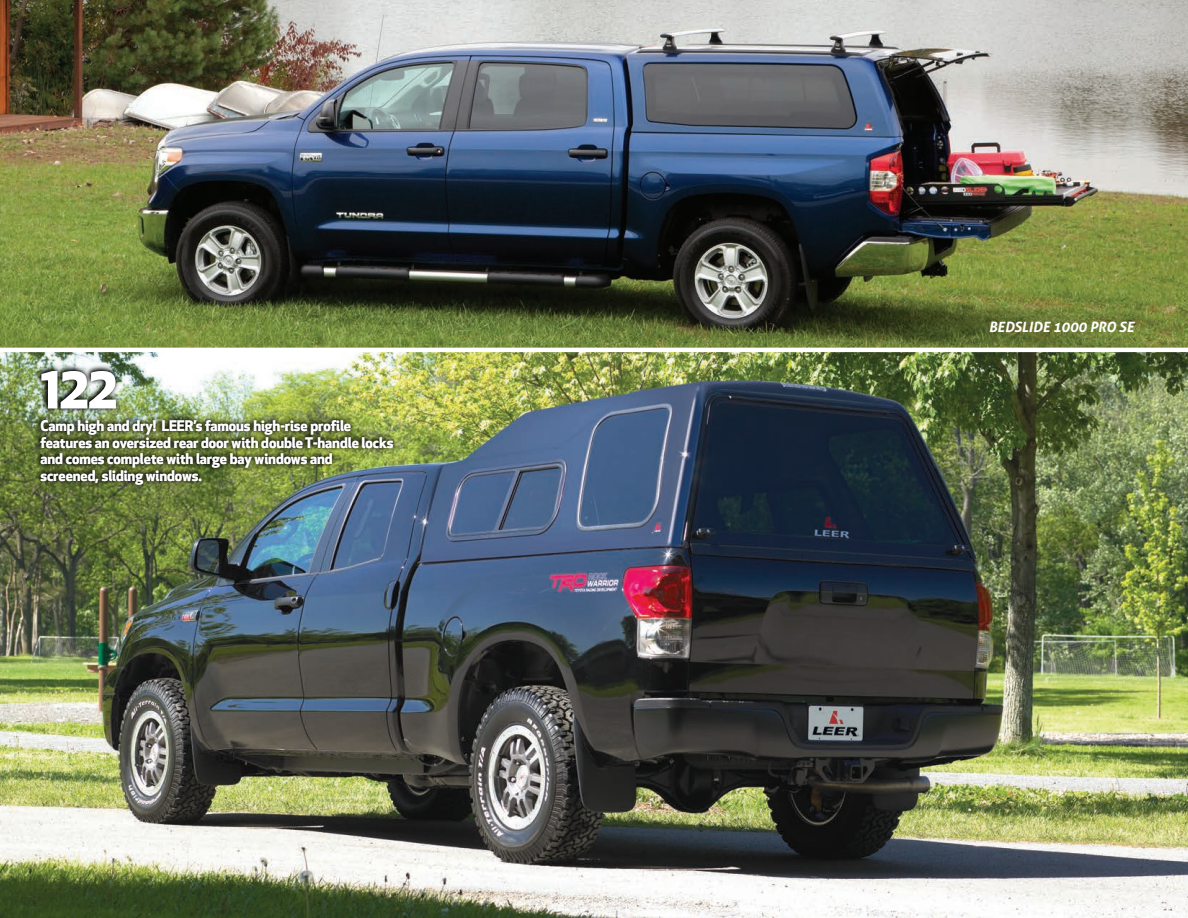
<style>
.page{position:relative;width:1188px;height:918px;background:#fff}
.page>*{position:absolute;margin:0;border:0;box-sizing:border-box;transform-origin:0 0}
.t1{font:700 58.5px "Apex New";color:#fff}
.t2{font:700 14.25px/16.5px "Apex New";letter-spacing:-.005em;color:#fff}
.t3{font:italic 700 14.25px "Aller";letter-spacing:-.005em;color:#fff}
</style>
<div class="page">
<img style="left:0;top:0;width:1188px;height:348px">
<img style="left:0;top:352px;width:1188px;height:566px">
<img style="left:24px;top:345px;width:660px;height:394px">
<h1 class="t1" style="left:41px;top:364px;width:80px">122</h1>
<p class="t2" style="left:40px;top:420px;width:354px">Camp high and dry! LEER’s famous high-rise profile features an oversized rear door with double T-handle locks and comes complete with large bay windows and screened, sliding windows.</p>
<p class="t3" style="left:989px;top:318px;width:147px">BEDSLIDE 1000 PRO SE</p>
</div>
